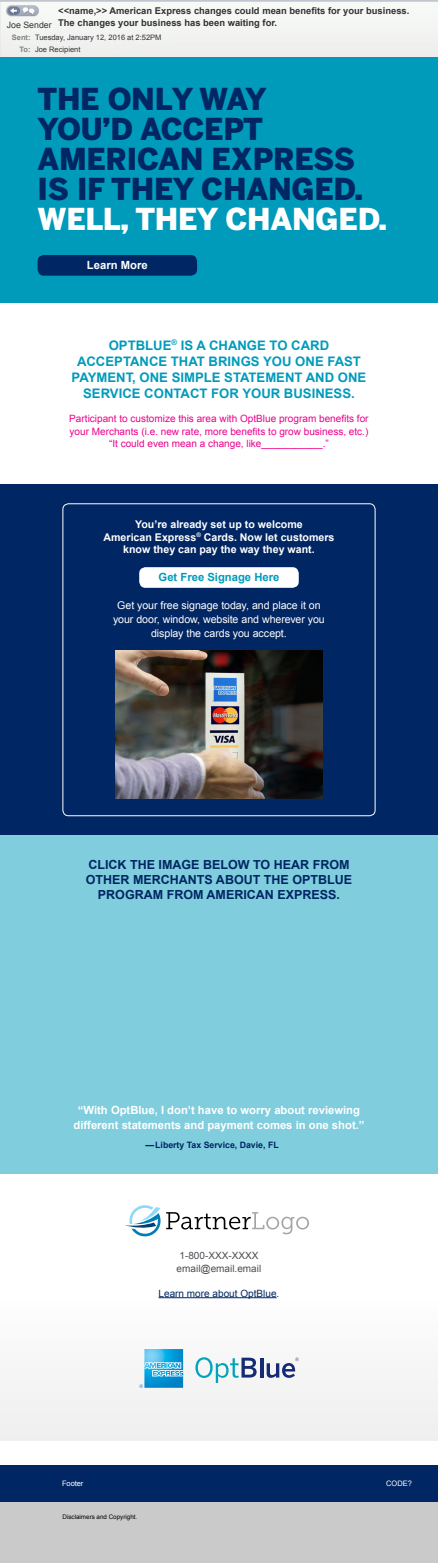
<style>
.page{position:relative;width:438px;height:1563px;background:#fff}
.page>*{position:absolute;margin:0;border:0;box-sizing:border-box;transform-origin:0 0}
.t1{font:900 30px/30px "Benton Sans";letter-spacing:-.01em;color:#002663}
.t2{font:900 30px "Benton Sans";letter-spacing:-.01em;color:#fff}
.t3{font:700 13.12px/16.2px "Arial";color:#009bbb;text-align:center}
.t4{font:700 12.5px/15px "Arial";color:#002663;text-align:center}
.t5{font:700 11.25px/15px "Arial";color:#fff;text-align:center}
.t6{font:700 11.25px "Arial";color:#009bbb}
.t7{font:10.62px/13.8px "Arial";letter-spacing:-.01em;color:#fff;text-align:center}
.t8{font:700 10.62px/12.5px "Arial";color:#fff;text-align:center}
.t9{font:10px/12.5px "Arial";color:#ec008c;text-align:center}
.t10{font:10px/12.5px "Arial";color:#4d4f53}
.t11{font:10px "Arial";color:#002663}
.t12{font:700 9.38px/11.2px "Arial";color:#333}
.t13{font:700 8.75px "Arial";color:#002663}
.t14{font:7.5px/11.2px "Arial";color:#333}
.t15{font:7.5px "Arial";letter-spacing:-.005em;color:#fff}
.t16{font:6.25px "Arial";color:#000}
.s1{font-weight:700;color:#808080}
</style>
<div class="page">
<hr style="left:0;top:56px;width:438px;height:1px;background:#666">
<div style="left:0;top:0;width:438px;height:56px;background:#f3f4f2"></div>
<div style="left:0;top:57px;width:438px;height:245px;background:#009bbb"></div>
<div style="left:38px;top:255px;width:159px;height:21px;background:#002663;border-radius:6px"></div>
<div style="left:0;top:1501px;width:438px;height:61px;background:#cacacb"></div>
<div style="left:0;top:1465px;width:438px;height:36px;background:#002663"></div>
<div style="left:0;top:835px;width:438px;height:338px;background:#80cddd"></div>
<div style="left:0;top:1296px;width:438px;height:144px;background:#f6f6f6"></div>
<svg style="left:139px;top:1349px;width:44px;height:39px"></svg>
<svg style="left:195px;top:1357px;width:61px;height:26px"></svg>
<hr style="left:260px;top:1357px;width:3px;height:20px;background:#162b75">
<svg style="left:266px;top:1357px;width:32px;height:20px"></svg>
<hr style="left:158px;top:1297px;width:118px;height:1px;background:#002663">
<svg style="left:125px;top:1205px;width:184px;height:32px"></svg>
<div style="left:0;top:485px;width:438px;height:350px;background:#002663"></div>
<div style="left:62px;top:503px;width:313px;height:313px;border:1px solid #fff;border-radius:6px"></div>
<div style="left:139px;top:567px;width:159px;height:21px;background:#fff;border-radius:6px"></div>
<img style="left:116px;top:650px;width:206px;height:149px">
<p class="t12" style="left:7px;top:6px;width:404px;text-indent:51px">&lt;&lt;name,&gt;&gt; American Express changes could mean benefits for your business.<br><sub>Joe</sub> <sub>Sender</sub> The changes your business has been waiting for.</p>
<p class="t14" style="left:20px;top:32px;width:143px;text-indent:-8px"><span class="s1">Sent:</span> Tuesday, January 12, 2016 at 2:52PM<br><span class="s1">To:</span> Joe Recipient</p>
<h1 class="t1" style="left:38px;top:84px;width:327px">THE ONLY WAY<br>YOU’D ACCEPT<br>AMERICAN EXPRESS<br>IS IF THEY CHANGED.</h1>
<h1 class="t2" style="left:38px;top:201px;width:351px">WELL, THEY CHANGED.</h1>
<p class="t5" style="left:87px;top:258px;width:62px">Learn More</p>
<h2 class="t3" style="left:72px;top:337px;width:296px">OPTBLUE<sup>®</sup> IS A CHANGE TO CARD ACCEPTANCE THAT BRINGS YOU ONE FAST PAYMENT, ONE SIMPLE STATEMENT AND ONE SERVICE CONTACT FOR YOUR BUSINESS.</h2>
<p class="t9" style="left:69px;top:412px;width:301px">Participant to customize this area with OptBlue program benefits for your Merchants (i.e. new rate, more benefits to grow business, etc.) “It could even mean a change, like___________.”</p>
<p class="t8" style="left:103px;top:519px;width:232px">You’re already set up to welcome<br>American Express<sup>®</sup> Cards. Now let customers know they can pay the way they want.</p>
<p class="t6" style="left:158px;top:570px;width:122px">Get Free Signage Here</p>
<p class="t7" style="left:113px;top:599px;width:213px">Get your free signage today, and place it on your door, window, website and wherever you display the cards you accept.</p>
<p class="t4" style="left:86px;top:857px;width:268px">CLICK THE IMAGE BELOW TO HEAR FROM<br>OTHER MERCHANTS ABOUT THE OPTBLUE<br>PROGRAM FROM AMERICAN EXPRESS.</p>
<p class="t5" style="left:73px;top:1102px;width:292px">“With OptBlue, I don’t have to worry about reviewing different statements and payment comes in one shot.”</p>
<p class="t13" style="left:145px;top:1139px;width:135px">—Liberty Tax Service, Davie, FL</p>
<p class="t10" style="left:176px;top:1249px;width:86px">1-800-XXX-XXXX email@email.email</p>
<p class="t11" style="left:158px;top:1286px;width:122px">Learn more about OptBlue.</p>
<p class="t15" style="left:62px;top:1478px;width:23px">Footer</p>
<p class="t15" style="left:386px;top:1478px;width:27px">CODE?</p>
<p class="t16" style="left:62px;top:1512px;width:76px">Disclaimers and Copyright.</p>
</div>
